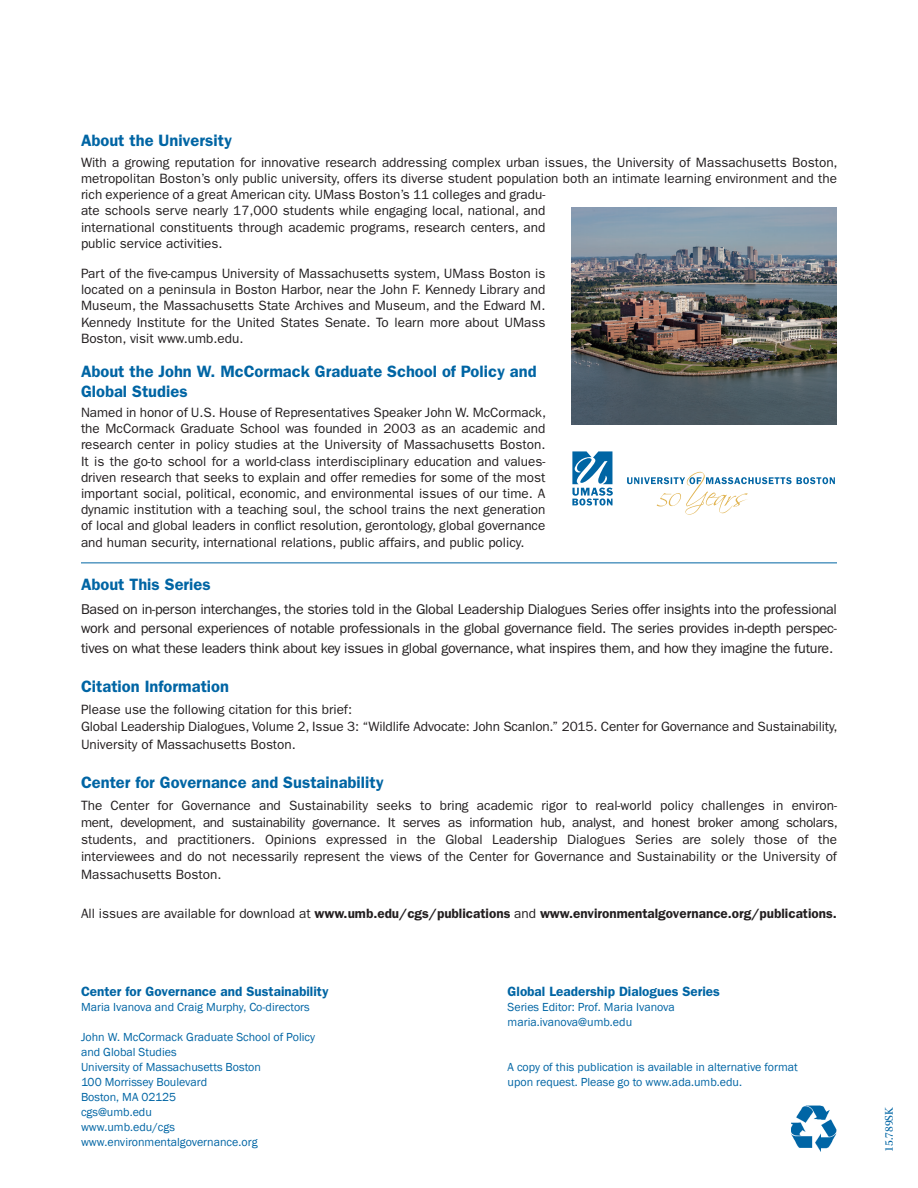
<style>
.page{position:relative;width:918px;height:1188px;background:#fff}
.page>*{position:absolute;margin:0;border:0;box-sizing:border-box;transform-origin:0 0}
.t1{font:600 16.5px/19.8px "ITC Franklin Gothic Std";color:#0065a4}
.t2{font:14.25px/19.5px "ITC Franklin Gothic Std";letter-spacing:-.02em;color:#231f20;text-align:justify}
.t3{font:13.5px/16.2px "ITC Franklin Gothic Std";color:#231f20;text-align:justify}
.t4{font:600 13.5px "ITC Franklin Gothic Std";color:#231f20}
.t5{font:600 13.5px "ITC Franklin Gothic Std";color:#0065a4}
.t6{font:12px/15px "Franklin Gothic";color:#0065a4}
.t7{font:12px "Kepler Std";color:#0065a4}
.s1{font-weight:400}
</style>
<div class="page">
<img style="left:791px;top:1105px;width:46px;height:46px">
<hr style="left:81px;top:563px;width:756px;height:1px;background:#0065a4">
<svg style="left:572px;top:451px;width:41px;height:55px"></svg>
<svg style="left:627px;top:472px;width:208px;height:43px"></svg>
<img style="left:571px;top:207px;width:266px;height:218px">
<p class="t1" style="left:81px;top:131px;width:153px">About the University</p>
<p class="t3" style="left:81px;top:154px;width:758px;text-align:left">With a growing reputation for innovative research addressing complex urban issues, the University of Massachusetts Boston, metropolitan Boston’s only public university, offers its diverse student population both an intimate learning environment and the rich experience of a great American city. UMass Boston’s 11 colleges and gradu-<br>ate schools serve nearly 17,000 students while engaging local, national, and<br>international constituents through academic programs, research centers, and<br>public service activities.</p>
<p class="t3" style="left:81px;top:265px;width:466px">Part of the five-campus University of Massachusetts system, UMass Boston is located on a peninsula in Boston Harbor, near the John F. Kennedy Library and Museum, the Massachusetts State Archives and Museum, and the Edward M.<br>Kennedy Institute for the United States Senate. To learn more about UMass Boston, visit www.umb.edu.</p>
<p class="t1" style="left:81px;top:361px;width:457px">About the John W. McCormack Graduate School of Policy and<br>Global Studies</p>
<p class="t3" style="left:81px;top:404px;width:467px">Named in honor of U.S. House of Representatives Speaker John W. McCormack, the McCormack Graduate School was founded in 2003 as an academic and research center in policy studies at the University of Massachusetts Boston.<br>It is the go-to school for a world-class interdisciplinary education and values&shy;driven research that seeks to explain and offer remedies for some of the most important social, political, economic, and environmental issues of our time. A dynamic institution with a teaching soul, the school trains the next generation of local and global leaders in conflict resolution, gerontology, global governance and human security, international relations, public affairs, and public policy.</p>
<p class="t1" style="left:81px;top:575px;width:131px">About This Series</p>
<p class="t2" style="left:81px;top:599px;width:758px">Based on in-person interchanges, the stories told in the Global Leadership Dialogues Series offer insights into the professional work and personal experiences of notable professionals in the global governance field. The series provides in-depth perspec&shy;tives on what these leaders think about key issues in global governance, what inspires them, and how they imagine the future.</p>
<p class="t1" style="left:81px;top:677px;width:150px">Citation Information</p>
<p class="t3" style="left:81px;top:701px;width:758px;line-height:17.2px;text-align:left">Please use the following citation for this brief:<br>Global Leadership Dialogues, Volume 2, Issue 3: “Wildlife Advocate: John Scanlon.” 2015. Center for Governance and Sustainability,<br>University of Massachusetts Boston.</p>
<p class="t1" style="left:81px;top:773px;width:304px">Center for Governance and Sustainability</p>
<p class="t3" style="left:81px;top:797px;width:758px;line-height:17.2px">The Center for Governance and Sustainability seeks to bring academic rigor to real-world policy challenges in environ&shy;ment, development, and sustainability governance. It serves as information hub, analyst, and honest broker among scholars, students, and practitioners. Opinions expressed in the Global Leadership Dialogues Series are solely those of the interviewees and do not necessarily represent the views of the Center for Governance and Sustainability or the University of Massachusetts Boston.</p>
<p class="t4" style="left:81px;top:905px;width:758px"><span class="s1">All issues are available for download at</span> www.umb.edu/cgs/publications <span class="s1">and</span> www.environmentalgovernance.org/publications.</p>
<p class="t5" style="left:81px;top:984px;width:249px">Center for Governance and Sustainability</p>
<p class="t6" style="left:81px;top:1000px;width:230px">Maria Ivanova and Craig Murphy, Co-directors</p>
<p class="t6" style="left:81px;top:1030px;width:236px">John W. McCormack Graduate School of Policy and Global Studies<br>University of Massachusetts Boston<br>100 Morrissey Boulevard<br>Boston, MA 02125<br>cgs@umb.edu<br>www.umb.edu/cgs www.environmentalgovernance.org</p>
<p class="t5" style="left:508px;top:984px;width:214px">Global Leadership Dialogues Series</p>
<p class="t6" style="left:508px;top:1000px;width:169px">Series Editor: Prof. Maria Ivanova maria.ivanova@umb.edu</p>
<p class="t6" style="left:508px;top:1060px;width:292px">A copy of this publication is available in alternative format upon request. Please go to www.ada.umb.edu.</p>
<p class="t7" style="left:882px;top:1152px;width:46px;rotate:-90deg">15.789SK</p>
</div>
